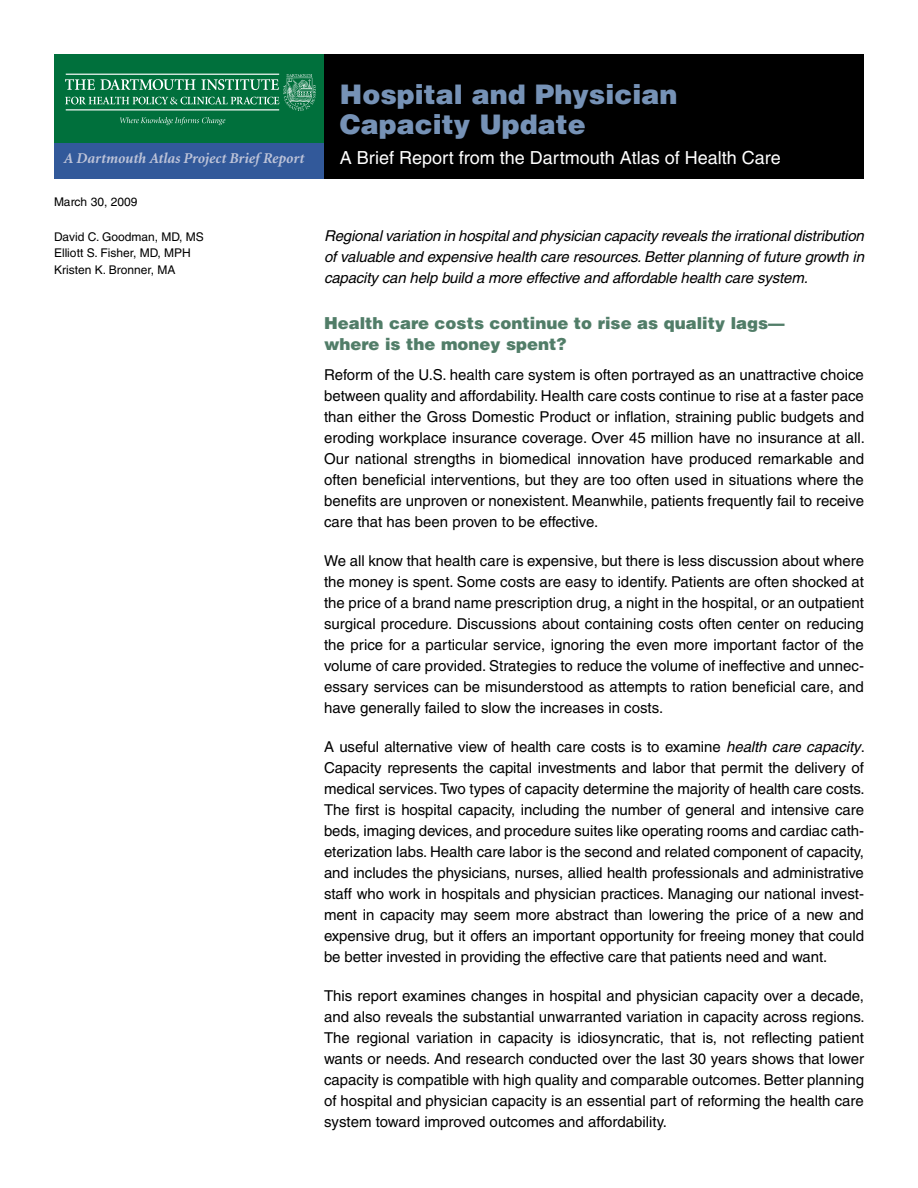
<style>
.page{position:relative;width:918px;height:1188px;background:#fff}
.page>*{position:absolute;margin:0;border:0;box-sizing:border-box;transform-origin:0 0}
.Chapter_Title{font:900 27px/30px "Helvetica";color:#7692b6}
.Chapter_Title-2{font:18px "Helvetica";color:#fff}
.Subhead_1{font:900 16.5px/21px "Helvetica";color:#517d68}
.t1{font:15px/21px "Helvetica";color:#000;text-align:justify}
.t2{font:italic 15px/21px "Helvetica";letter-spacing:-.01em;color:#000;text-align:justify}
.Section_Head{font:italic 700 15px "Minion";letter-spacing:-.005em;color:#bdc3d8}
.t3{font:12px/16.5px "Helvetica";color:#000}
.s1{font-style:italic}
</style>
<div class="page">
<div style="left:54px;top:54px;width:810px;height:124px;background:#000"></div>
<div style="left:54px;top:54px;width:270px;height:90px;background:#00703c"></div>
<div style="left:54px;top:143px;width:270px;height:35px;background:#32599a"></div>
<svg style="left:120px;top:117px;width:105px;height:8px"></svg>
<svg style="left:65px;top:74px;width:251px;height:37px"></svg>
<p class="Section_Head" style="left:64px;top:151px;width:242px">A Dartmouth Atlas Project Brief Report</p>
<p class="Chapter_Title" style="left:340px;top:78px;width:339px">Hospital and Physician<br>Capacity Update</p>
<p class="Chapter_Title-2" style="left:340px;top:147px;width:442px">A Brief Report from the Dartmouth Atlas of Health Care</p>
<p class="t3" style="left:54px;top:194px;width:85px">March 30, 2009</p>
<p class="t3" style="left:54px;top:228px;width:151px">David C. Goodman, MD, MS<br>Elliott S. Fisher, MD, MPH<br>Kristen K. Bronner, MA</p>
<p class="t2" style="left:324px;top:225px;width:542px">Regional variation in hospital and physician capacity reveals the irrational distribution of valuable and expensive health care resources. Better planning of future growth in capacity can help build a more effective and affordable health care system.</p>
<p class="Subhead_1" style="left:324px;top:313px;width:462px">Health care costs continue to rise as quality lags— where is the money spent?</p>
<p class="t1" style="left:324px;top:365px;width:542px">Reform of the U.S. health care system is often portrayed as an unattractive choice between quality and affordability. Health care costs continue to rise at a faster pace than either the Gross Domestic Product or inflation, straining public budgets and eroding workplace insurance coverage. Over 45 million have no insurance at all.<br>Our national strengths in biomedical innovation have produced remarkable and often beneficial interventions, but they are too often used in situations where the benefits are unproven or nonexistent. Meanwhile, patients frequently fail to receive care that has been proven to be effective.</p>
<p class="t1" style="left:324px;top:551px;width:542px">We all know that health care is expensive, but there is less discussion about where the money is spent. Some costs are easy to identify. Patients are often shocked at the price of a brand name prescription drug, a night in the hospital, or an outpatient surgical procedure. Discussions about containing costs often center on reducing the price for a particular service, ignoring the even more important factor of the volume of care provided. Strategies to reduce the volume of ineffective and unnec&shy;essary services can be misunderstood as attempts to ration beneficial care, and have generally failed to slow the increases in costs.</p>
<p class="t1" style="left:324px;top:737px;width:542px">A useful alternative view of health care costs is to examine <span class="s1">health care capacity</span>.<br>Capacity represents the capital investments and labor that permit the delivery of medical services. Two types of capacity determine the majority of health care costs.<br>The first is hospital capacity, including the number of general and intensive care beds, imaging devices, and procedure suites like operating rooms and cardiac cath&shy;eterization labs. Health care labor is the second and related component of capacity, and includes the physicians, nurses, allied health professionals and administrative staff who work in hospitals and physician practices. Managing our national invest&shy;ment in capacity may seem more abstract than lowering the price of a new and expensive drug, but it offers an important opportunity for freeing money that could be better invested in providing the effective care that patients need and want.</p>
<p class="t1" style="left:324px;top:986px;width:542px">This report examines changes in hospital and physician capacity over a decade, and also reveals the substantial unwarranted variation in capacity across regions.<br>The regional variation in capacity is idiosyncratic, that is, not reflecting patient wants or needs. And research conducted over the last 30 years shows that lower capacity is compatible with high quality and comparable outcomes. Better planning of hospital and physician capacity is an essential part of reforming the health care system toward improved outcomes and affordability.</p>
</div>
